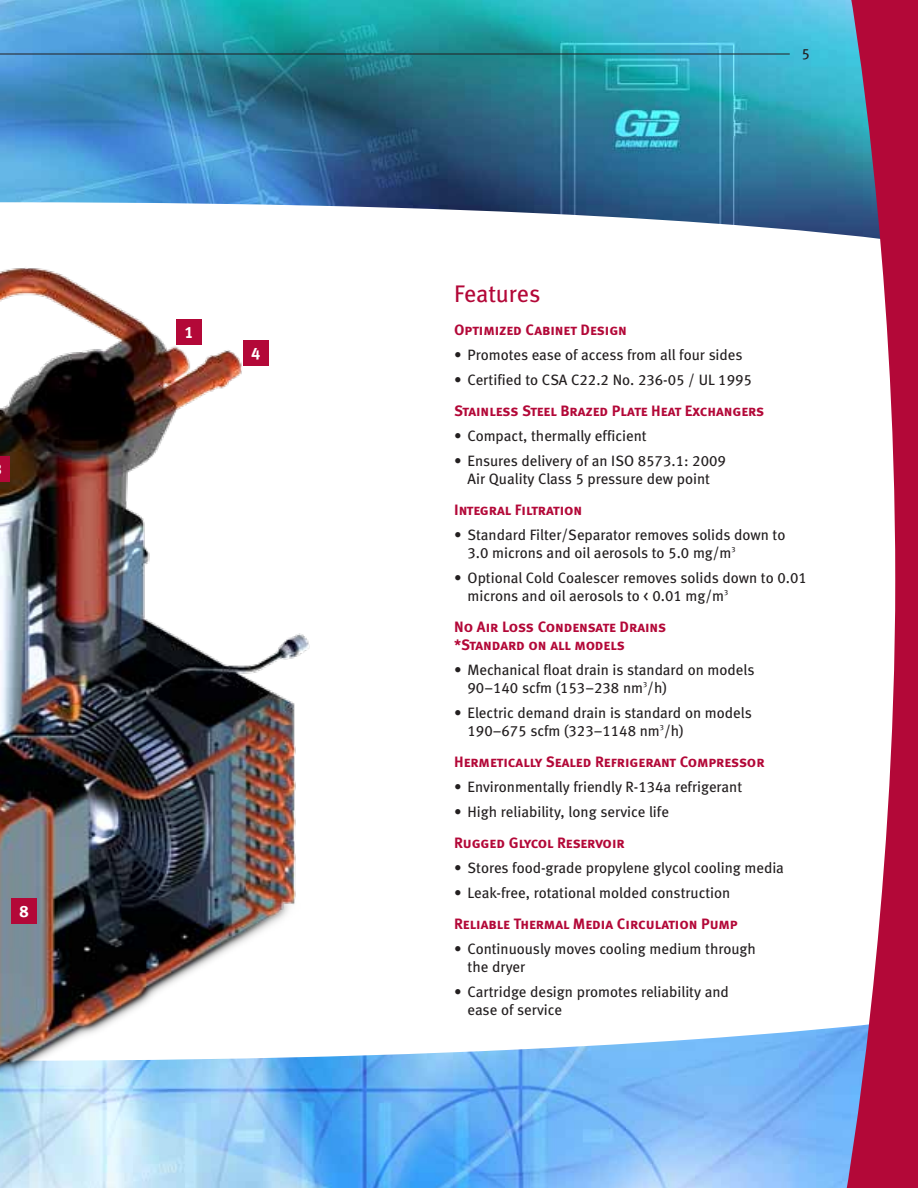
<style>
.page{position:relative;width:918px;height:1188px;background:#fff}
.page>*{position:absolute;margin:0;border:0;box-sizing:border-box;transform-origin:0 0}
.t1{font:24px "Meta Book LF";letter-spacing:-.005em;color:#b30838}
.t2{font:16.5px "Meta Bold LF Caps";color:#fff}
.t3{font:15px/18px "Meta Book LF";color:#231f20}
.t4{font:15px/18px "Meta Bold LF Caps";color:#b30838}
</style>
<div class="page">
<img style="left:0;top:0;width:844px;height:235px">
<img style="left:0;top:1027px;width:844px;height:161px">
<hr style="left:0;top:54px;width:790px;height:1px;background:#231f20">
<svg style="left:844px;top:0;width:74px;height:1188px;fill:#b30838"></svg>
<img style="left:0;top:268px;width:321px;height:812px">
<div style="left:176px;top:320px;width:26px;height:25px;background:#b30838"></div>
<div style="left:0;top:456px;width:10px;height:26px;background:#b30838"></div>
<div style="left:243px;top:340px;width:25px;height:26px;background:#b30838"></div>
<div style="left:11px;top:898px;width:26px;height:26px;background:#b30838"></div>
<p class="t2" style="left:185px;top:322px;width:11px">1</p>
<p class="t2" style="left:251px;top:343px;width:11px">4</p>
<p class="t2" style="left:19px;top:901px;width:11px">8</p>
<p class="t3" style="left:802px;top:44px;width:10px">5</p>
<h1 class="t1" style="left:454px;top:279px;width:88px">Features</h1>
<p class="t4" style="left:454px;top:321px;width:174px">Optimized Cabinet Design</p>
<p class="t3" style="left:454px;top:346px;width:290px">• Promotes ease of access from all four sides</p>
<p class="t3" style="left:454px;top:370px;width:299px">• Certified to CSA C22.2 No. 236-05 / UL 1995</p>
<p class="t4" style="left:454px;top:402px;width:312px">Stainless Steel Brazed Plate Heat Exchangers</p>
<p class="t3" style="left:454px;top:427px;width:194px">• Compact, thermally efficient</p>
<p class="t3" style="left:454px;top:451px;width:273px;text-align:center">• Ensures delivery of an ISO 8573.1: 2009<br>Air Quality Class 5 pressure dew point</p>
<p class="t4" style="left:454px;top:501px;width:130px">Integral Filtration</p>
<p class="t3" style="left:468px;top:526px;width:319px;text-indent:-14px">• Standard Filter/Separator removes solids down to<br>3.0 microns and oil aerosols to 5.0 mg/m<sup>3</sup></p>
<p class="t3" style="left:468px;top:568px;width:341px;text-indent:-14px">• Optional Cold Coalescer removes solids down to 0.01 microns and oil aerosols to &lt; 0.01 mg/m<sup>3</sup></p>
<p class="t4" style="left:454px;top:618px;width:214px">No Air Loss Condensate Drains *Standard on all models</p>
<p class="t3" style="left:468px;top:661px;width:288px;text-indent:-14px">• Mechanical float drain is standard on models<br>90–140 scfm (153–238 nm<sup>3</sup>/h)</p>
<p class="t3" style="left:468px;top:703px;width:286px;text-indent:-14px">• Electric demand drain is standard on models<br>190–675 scfm (323–1148 nm<sup>3</sup>/h)</p>
<p class="t4" style="left:454px;top:753px;width:312px">Hermetically Sealed Refrigerant Compressor</p>
<p class="t3" style="left:454px;top:778px;width:290px">• Environmentally friendly R-134a refrigerant</p>
<p class="t3" style="left:454px;top:802px;width:216px">• High reliability, long service life</p>
<p class="t4" style="left:454px;top:834px;width:172px">Rugged Glycol Reservoir</p>
<p class="t3" style="left:454px;top:859px;width:331px">• Stores food-grade propylene glycol cooling media</p>
<p class="t3" style="left:454px;top:883px;width:278px">• Leak-free, rotational molded construction</p>
<p class="t4" style="left:454px;top:915px;width:285px">Reliable Thermal Media Circulation Pump</p>
<p class="t3" style="left:468px;top:940px;width:290px;text-indent:-14px">• Continuously moves cooling medium through the dryer</p>
<p class="t3" style="left:468px;top:982px;width:263px;text-indent:-14px">• Cartridge design promotes reliability and ease of service</p>
</div>
